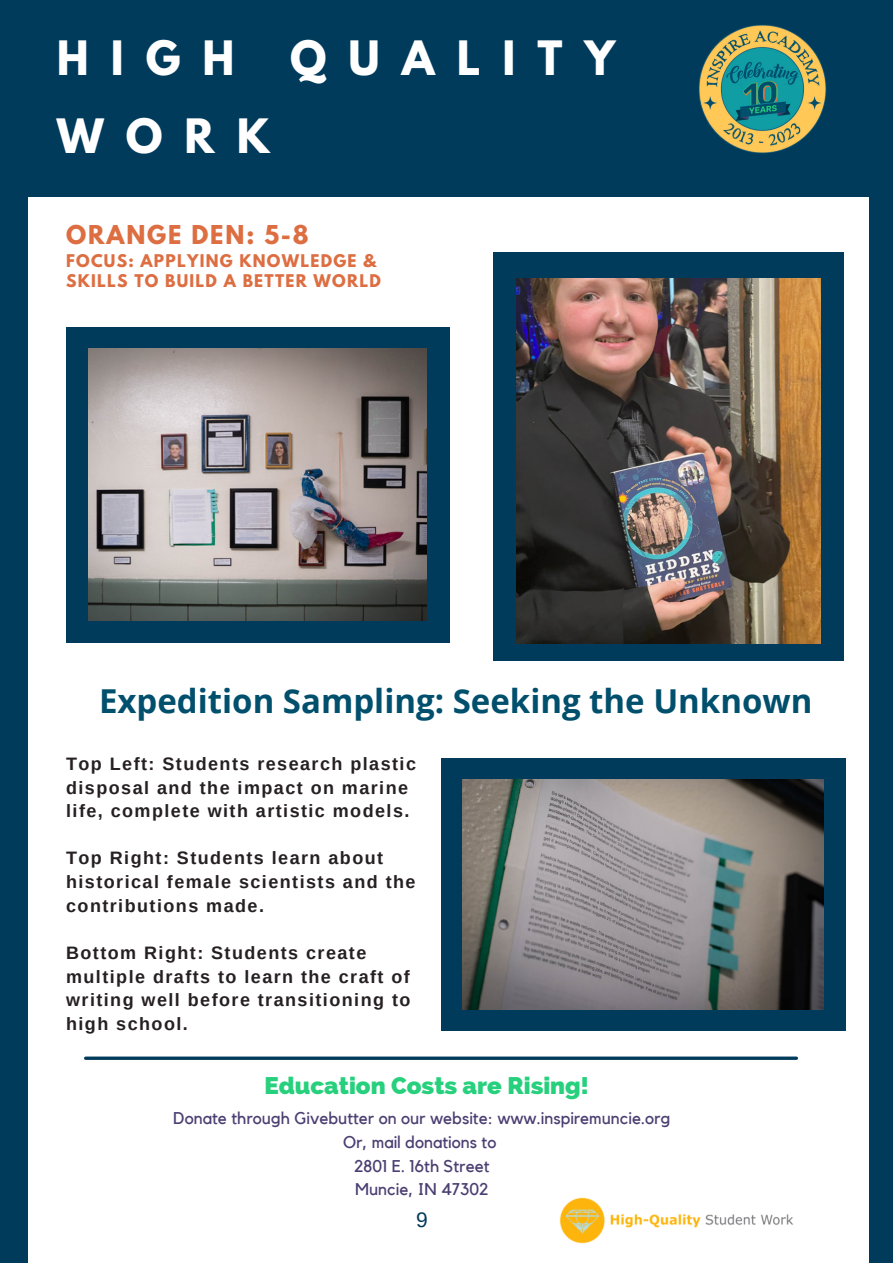
<style>
.page{position:relative;width:893px;height:1264px;background:#fff}
.page>*{position:absolute;margin:0;border:0;box-sizing:border-box;transform-origin:0 0}
.t1{font:700 42px "League Spartan";letter-spacing:.525em;color:#fff}
.t2{font:700 33px "Open Sans";color:#004f6d}
.t3{font:800 24.15px "Raleway";color:#26d07c}
.t4{font:700 22.95px "League Spartan";letter-spacing:.08em;color:#dd6e42}
.t5{font:21px "Arimo";color:#003b5c}
.t6{font:700 18px/23.5px "Arimo";letter-spacing:.08em;color:#262022}
.t7{font:16.95px "Kollektif";color:#4b3f72}
.t8{font:700 15.45px/20.2px "League Spartan";letter-spacing:.08em;color:#dd6e42}
</style>
<div class="page">
<div style="left:0;top:0;width:892px;height:1262px;background:#003b5c"></div>
<div style="left:29px;top:65px;width:839px;height:1197px;background:#fff"></div>
<div style="left:0;top:44px;width:892px;height:152px;background:#003b5c"></div>
<img style="left:560px;top:1187px;width:309px;height:66px">
<div style="left:66px;top:327px;width:384px;height:316px;background:#003b5c"></div>
<hr style="left:86px;top:1056px;width:710px;height:3px;background:#003b5c">
<img style="left:88px;top:348px;width:339px;height:272px">
<div style="left:492px;top:252px;width:351px;height:408px;background:#003b5c"></div>
<div style="left:441px;top:758px;width:404px;height:273px;background:#003b5c"></div>
<img style="left:516px;top:278px;width:304px;height:365px">
<img style="left:462px;top:779px;width:361px;height:230px">
<img style="left:699px;top:25px;width:128px;height:129px">
<p class="t1" style="left:57px;top:37px;width:179px">HIGH</p>
<p class="t1" style="left:290px;top:37px;width:327px">QUALITY</p>
<p class="t1" style="left:57px;top:115px;width:214px">WORK</p>
<p class="t4" style="left:66px;top:223px;width:244px">ORANGE DEN: 5-8</p>
<p class="t8" style="left:66px;top:253px;width:316px">FOCUS: APPLYING KNOWLEDGE &amp;<br>SKILLS TO BUILD A BETTER WORLD</p>
<p class="t2" style="left:99px;top:677px;width:714px">Expedition Sampling: Seeking the Unknown</p>
<p class="t6" style="left:66px;top:752px;width:351px">Top Left: Students research plastic disposal and the impact on marine life, complete with artistic models.</p>
<p class="t6" style="left:66px;top:846px;width:351px">Top Right: Students learn about historical female scientists and the contributions made.</p>
<p class="t6" style="left:66px;top:940px;width:346px">Bottom Right: Students create multiple drafts to learn the craft of writing well before transitioning to high school.</p>
<p class="t3" style="left:264px;top:1071px;width:326px">Education Costs are Rising!</p>
<p class="t7" style="left:173px;top:1110px;width:498px">Donate through Givebutter on our website: www.inspiremuncie.org</p>
<p class="t7" style="left:343px;top:1134px;width:155px">Or, mail donations to</p>
<p class="t7" style="left:354px;top:1157px;width:137px">2801 E. 16th Street</p>
<p class="t7" style="left:355px;top:1181px;width:135px">Muncie, IN 47302</p>
<p class="t5" style="left:416px;top:1208px;width:13px">9</p>
</div>
